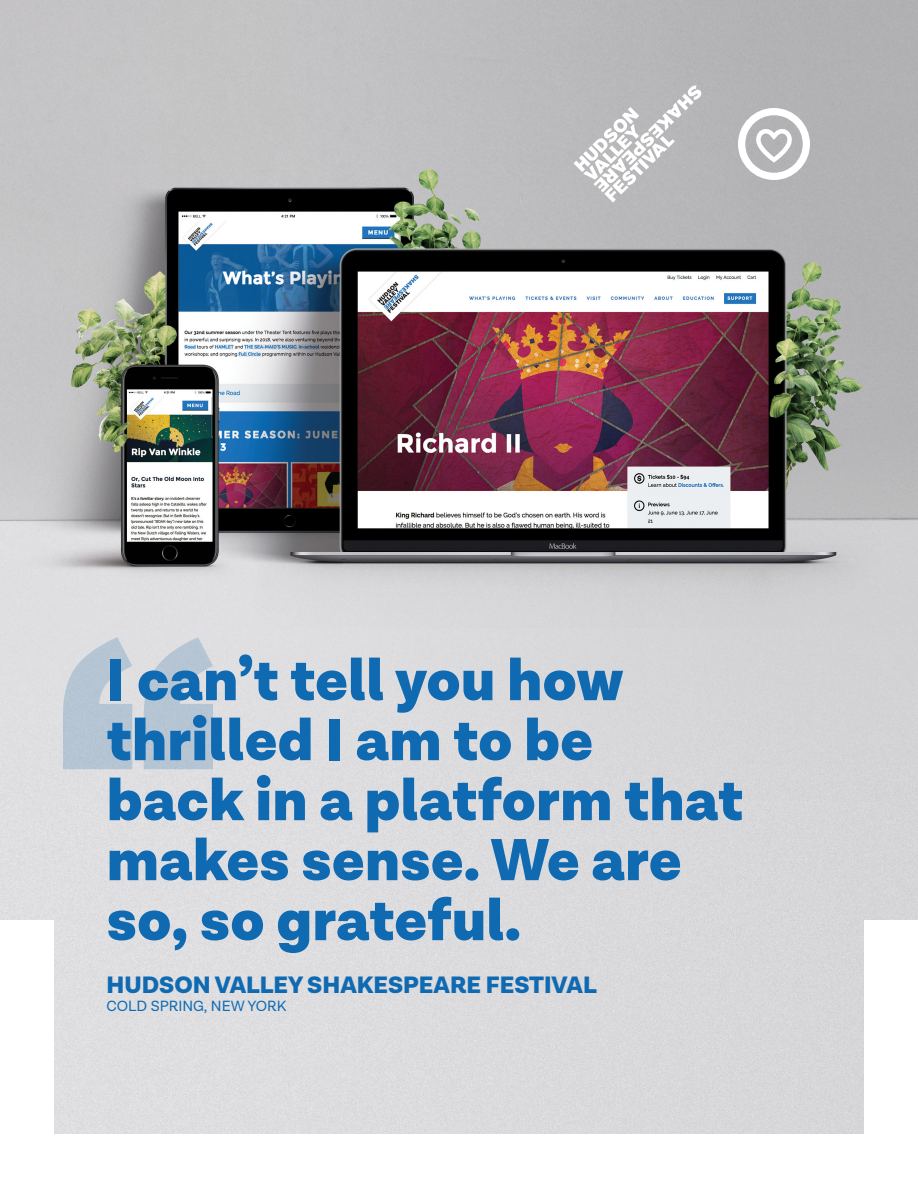
<style>
.page{position:relative;width:918px;height:1188px;background:#fff}
.page>*{position:absolute;margin:0;border:0;box-sizing:border-box;transform-origin:0 0}
.Head{font:900 60px/60px "Lota Grotesque";color:#0f6ab2}
.Sub_Head{font:900 24px "Lota Grotesque";color:#0f6ab2}
.Sub_Head-2{font:15px "Lota Grotesque";color:#0f6ab2}
</style>
<div class="page">
<img style="left:0;top:0;width:918px;height:572px">
<img style="left:0;top:572px;width:918px;height:562px">
<svg style="left:63px;top:637px;width:150px;height:132px;background:#c1ccd6"></svg>
<svg style="left:573px;top:85px;width:130px;height:118px"></svg>
<div style="left:864px;top:920px;width:54px;height:268px;background:#fff"></div>
<div style="left:0;top:920px;width:54px;height:268px;background:#fff"></div>
<svg style="left:738px;top:108px;width:72px;height:72px"></svg>
<p class="Head" style="left:107px;top:652px;width:638px">I can’t tell you how thrilled I am to be back in a platform that makes sense. We are so, so grateful.</p>
<p class="Sub_Head" style="left:107px;top:971px;width:492px">HUDSON VALLEY SHAKESPEARE FESTIVAL</p>
<p class="Sub_Head-2" style="left:107px;top:998px;width:181px">COLD SPRING, NEW YORK</p>
</div>
